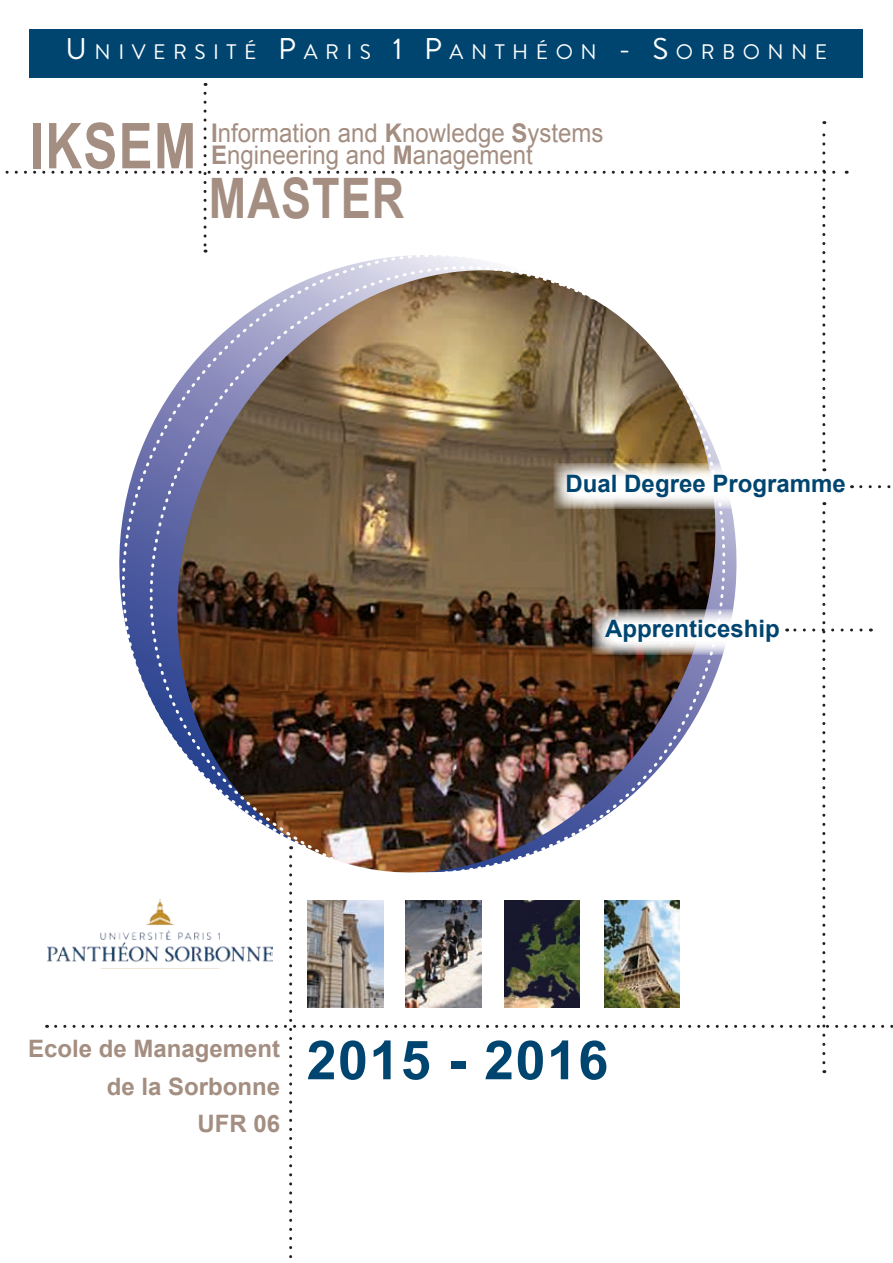
<style>
.page{position:relative;width:893px;height:1263px;background:#fff}
.page>*{position:absolute;margin:0;border:0;box-sizing:border-box;transform-origin:0 0}
.t1{font:700 63.3px "Arial";letter-spacing:.025em;color:#a48e81;scale:.81 1}
.t2{font:700 55.8px "Arial";letter-spacing:.025em;color:#a48e81;scale:.81 1}
.t3{font:700 54px "Arial";letter-spacing:.025em;color:#004570}
.t4{font:25.65px "Arial";color:#a48e81;scale:.93 1}
.t5{font:700 24px/37.3px "Arial";color:#a48e81;text-align:right}
.t6{font:700 24px "Arial";color:#004570}
.t7{font:21px "Brandon Grotesque";letter-spacing:.355em;color:#fff}
.s1{font-size:30px}
.s2{font-weight:700}
</style>
<div class="page">
<svg style="left:123px;top:461px;width:268px;height:52px;background:#756865"></svg>
<svg style="left:391px;top:461px;width:436px;height:52px"></svg>
<div style="left:30px;top:30px;width:833px;height:48px;background:#004570"></div>
<img style="left:56px;top:513px;width:837px;height:746px">
<svg style="left:5px;top:93px;width:842px;height:368px"></svg>
<svg style="left:554px;top:463px;width:233px;height:46px"></svg>
<svg style="left:861px;top:485px;width:30px;height:3px"></svg>
<svg style="left:592px;top:609px;width:179px;height:45px"></svg>
<img style="left:48px;top:899px;width:225px;height:69px">
<p class="t7" style="left:66px;top:38px;width:763px"><span class="s1">U</span>NIVERSITÉ <span class="s1">P</span>ARIS <span class="s1">1 P</span>ANTHÉON <span class="s1">- S</span> ORBONNE</p>
<h1 class="t1" style="left:30px;top:104px;width:207px">IKSEM</h1>
<p class="t4" style="left:211px;top:116px;width:423px"><span class="s2">I</span>nformation and <span class="s2">K</span>nowledge <span class="s2">S</span>ystems</p>
<p class="t4" style="left:211px;top:139px;width:347px"><span class="s2">E</span>ngineering and <span class="s2">M</span>anagement</p>
<h2 class="t2" style="left:209px;top:161px;width:243px">MASTER</h2>
<p class="t6" style="left:566px;top:468px;width:282px">Dual Degree Programme</p>
<p class="t6" style="left:605px;top:612px;width:176px">Apprenticeship</p>
<p class="t5" style="left:28px;top:1031px;width:254px">Ecole de Management de la Sorbonne<br>UFR 06</p>
<h3 class="t3" style="left:307px;top:1025px;width:303px">2015 - 2016</h3>
</div>
